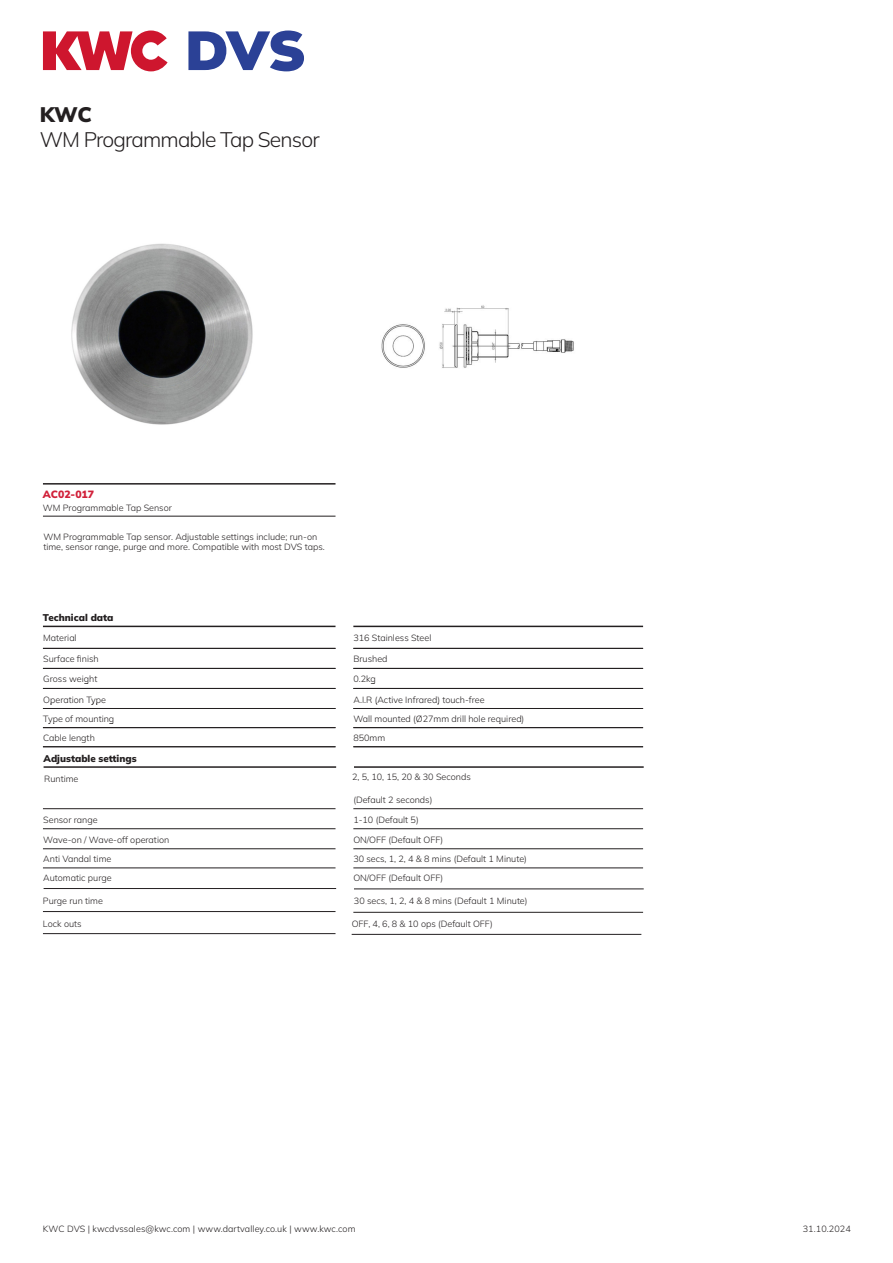
<style>
.page{position:relative;width:893px;height:1263px;background:#fff}
.page>*{position:absolute;margin:0;border:0;box-sizing:border-box;transform-origin:0 0}
.t1{font:300 21px "Mulish";letter-spacing:-.04em;color:#231f20}
.t2{font:900 21px "Mulish";color:#231f20}
.t3{font:900 10.5px "Mulish";color:#d1213a}
.t4{font:900 9.75px "Mulish";color:#231f20}
.t5{font:300 9px/10.8px "Mulish";color:#231f20}
</style>
<div class="page">
<img style="left:71px;top:243px;width:182px;height:182px">
<img style="left:381px;top:305px;width:193px;height:63px">
<svg style="left:43px;top:31px;width:125px;height:40px"></svg>
<svg style="left:188px;top:31px;width:116px;height:40px"></svg>
<hr style="left:43px;top:626px;width:292px;height:1px;background:#231f20">
<hr style="left:43px;top:483px;width:292px;height:2px;background:#231f20">
<hr style="left:43px;top:516px;width:292px;height:1px;background:#231f20">
<hr style="left:353px;top:626px;width:290px;height:1px;background:#231f20">
<hr style="left:44px;top:766px;width:292px;height:2px;background:#231f20">
<hr style="left:354px;top:766px;width:290px;height:2px;background:#231f20">
<hr style="left:43px;top:648px;width:292px;height:1px;background:#231f20">
<hr style="left:43px;top:668px;width:292px;height:1px;background:#231f20">
<hr style="left:43px;top:688px;width:292px;height:1px;background:#231f20">
<hr style="left:43px;top:708px;width:292px;height:1px;background:#231f20">
<hr style="left:43px;top:727px;width:292px;height:1px;background:#231f20">
<hr style="left:43px;top:746px;width:292px;height:1px;background:#231f20">
<hr style="left:353px;top:648px;width:290px;height:1px;background:#231f20">
<hr style="left:353px;top:668px;width:290px;height:1px;background:#231f20">
<hr style="left:353px;top:688px;width:290px;height:1px;background:#231f20">
<hr style="left:353px;top:708px;width:290px;height:1px;background:#231f20">
<hr style="left:353px;top:727px;width:290px;height:1px;background:#231f20">
<hr style="left:353px;top:746px;width:290px;height:1px;background:#231f20">
<hr style="left:43px;top:808px;width:292px;height:1px;background:#231f20">
<hr style="left:43px;top:828px;width:292px;height:1px;background:#231f20">
<hr style="left:43px;top:848px;width:292px;height:1px;background:#231f20">
<hr style="left:43px;top:867px;width:292px;height:1px;background:#231f20">
<hr style="left:353px;top:808px;width:290px;height:1px;background:#231f20">
<hr style="left:353px;top:828px;width:290px;height:1px;background:#231f20">
<hr style="left:353px;top:848px;width:290px;height:1px;background:#231f20">
<hr style="left:353px;top:867px;width:290px;height:1px;background:#231f20">
<hr style="left:44px;top:888px;width:292px;height:1px;background:#231f20">
<hr style="left:43px;top:911px;width:292px;height:1px;background:#231f20">
<hr style="left:43px;top:933px;width:292px;height:1px;background:#231f20">
<hr style="left:354px;top:888px;width:290px;height:1px;background:#231f20">
<hr style="left:353px;top:912px;width:290px;height:1px;background:#231f20">
<hr style="left:352px;top:934px;width:289px;height:1px;background:#231f20">
<p class="t2" style="left:40px;top:100px;width:53px">KWC</p>
<p class="t1" style="left:40px;top:125px;width:281px">WM Programmable Tap Sensor</p>
<p class="t3" style="left:43px;top:487px;width:53px">AC02-017</p>
<p class="t5" style="left:43px;top:502px;width:130px">WM Programmable Tap Sensor</p>
<p class="t5" style="left:43px;top:531px;width:283px">WM Programmable Tap sensor. Adjustable settings include; run-on time, sensor range, purge and more. Compatible with most DVS taps.</p>
<p class="t4" style="left:43px;top:611px;width:72px">Technical data</p>
<p class="t5" style="left:43px;top:632px;width:35px">Material</p>
<p class="t5" style="left:43px;top:654px;width:57px">Surface finish</p>
<p class="t5" style="left:43px;top:674px;width:56px">Gross weight</p>
<p class="t5" style="left:43px;top:694px;width:64px">Operation Type</p>
<p class="t5" style="left:43px;top:713px;width:73px">Type of mounting</p>
<p class="t5" style="left:43px;top:732px;width:53px">Cable length</p>
<p class="t4" style="left:44px;top:751px;width:95px">Adjustable settings</p>
<p class="t5" style="left:44px;top:773px;width:36px">Runtime</p>
<p class="t5" style="left:43px;top:814px;width:56px">Sensor range</p>
<p class="t5" style="left:43px;top:834px;width:128px">Wave-on / Wave-off operation</p>
<p class="t5" style="left:43px;top:853px;width:70px">Anti Vandal time</p>
<p class="t5" style="left:43px;top:872px;width:70px">Automatic purge</p>
<p class="t5" style="left:43px;top:895px;width:62px">Purge run time</p>
<p class="t5" style="left:43px;top:918px;width:40px">Lock outs</p>
<p class="t5" style="left:353px;top:632px;width:80px">316 Stainless Steel</p>
<p class="t5" style="left:353px;top:654px;width:36px">Brushed</p>
<p class="t5" style="left:353px;top:674px;width:24px">0.2kg</p>
<p class="t5" style="left:353px;top:694px;width:133px">A.I.R (Active Infrared) touch-free</p>
<p class="t5" style="left:353px;top:713px;width:172px">Wall mounted (Ø27mm drill hole required)</p>
<p class="t5" style="left:353px;top:732px;width:33px">850mm</p>
<p class="t5" style="left:352px;top:771px;width:120px">2, 5, 10, 15, 20 &amp; 30 Seconds</p>
<p class="t5" style="left:353px;top:794px;width:81px">(Default 2 seconds)</p>
<p class="t5" style="left:353px;top:814px;width:67px">1-10 (Default 5)</p>
<p class="t5" style="left:353px;top:834px;width:91px">ON/OFF (Default OFF)</p>
<p class="t5" style="left:353px;top:853px;width:175px">30 secs, 1, 2, 4 &amp; 8 mins (Default 1 Minute)</p>
<p class="t5" style="left:353px;top:872px;width:91px">ON/OFF (Default OFF)</p>
<p class="t5" style="left:354px;top:895px;width:175px">30 secs, 1, 2, 4 &amp; 8 mins (Default 1 Minute)</p>
<p class="t5" style="left:352px;top:918px;width:143px">OFF, 4, 6, 8 &amp; 10 ops (Default OFF)</p>
<p class="t5" style="left:43px;top:1223px;width:314px">KWC DVS | kwcdvssales@kwc.com | www.dartvalley.co.uk | www.kwc.com</p>
<p class="t5" style="left:803px;top:1223px;width:49px">31.10.2024</p>
</div>
